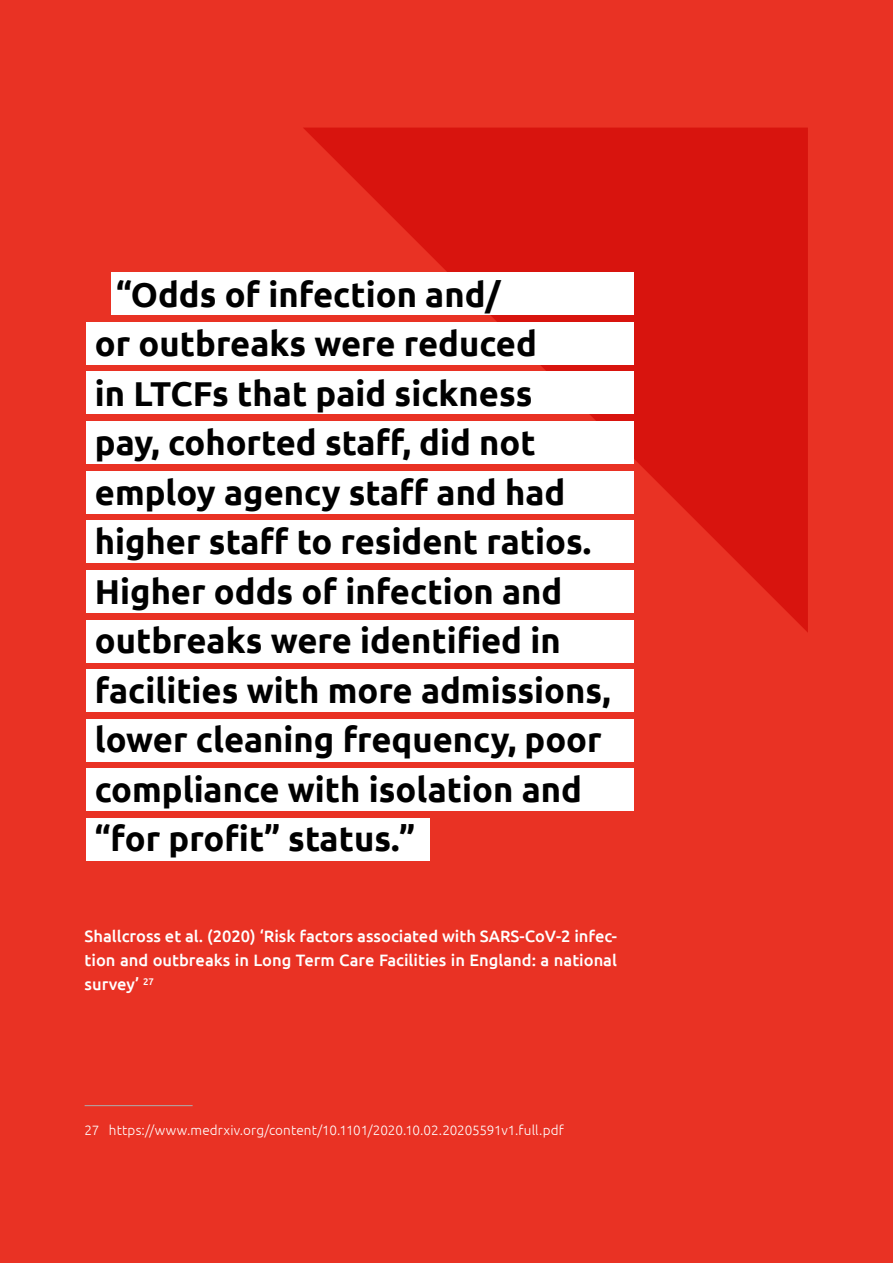
<style>
.page{position:relative;width:893px;height:1263px;background:#e93224}
.page>*{position:absolute;margin:0;border:0;box-sizing:border-box;transform-origin:0 0}
.Paragraph__general{font:700 34.5px/49.5px "Ubuntu";color:#000}
.Paragraph__general-2{font:500 16.5px/24px "Ubuntu";color:#fff;text-align:justify}
.Paragraph__footnote{font:300 13.5px "Ubuntu";letter-spacing:.005em;color:#fff}
</style>
<div class="page">
<svg style="left:303px;top:128px;width:505px;height:504px;fill:#d8140e"></svg>
<div style="left:111px;top:272px;width:523px;height:43px;background:#fff"></div>
<div style="left:86px;top:520px;width:548px;height:43px;background:#fff"></div>
<div style="left:86px;top:371px;width:548px;height:43px;background:#fff"></div>
<div style="left:86px;top:620px;width:548px;height:42px;background:#fff"></div>
<div style="left:86px;top:322px;width:548px;height:42px;background:#fff"></div>
<div style="left:86px;top:570px;width:548px;height:43px;background:#fff"></div>
<div style="left:86px;top:421px;width:548px;height:43px;background:#fff"></div>
<div style="left:86px;top:669px;width:548px;height:43px;background:#fff"></div>
<div style="left:86px;top:769px;width:548px;height:42px;background:#fff"></div>
<div style="left:86px;top:471px;width:548px;height:42px;background:#fff"></div>
<div style="left:86px;top:719px;width:548px;height:43px;background:#fff"></div>
<div style="left:86px;top:818px;width:344px;height:43px;background:#fff"></div>
<hr style="left:85px;top:1105px;width:108px;height:1px;background:#adadad">
<p class="Paragraph__general" style="left:95px;top:269px;width:517px;text-indent:21px">“Odds of infection and/<br>or outbreaks were reduced<br>in LTCFs that paid sickness<br>pay, cohorted staff, did not employ agency staff and had higher staff to resident ratios.<br>Higher odds of infection and outbreaks were identified in facilities with more admissions, lower cleaning frequency, poor compliance with isolation and “for profit” status.”</p>
<p class="Paragraph__general-2" style="left:85px;top:924px;width:534px">Shallcross et al. (2020) ‘Risk factors associated with SARS-CoV-2 infec&shy;tion and outbreaks in Long Term Care Facilities in England: a national survey’ <sup>27</sup></p>
<p class="Paragraph__footnote" style="left:85px;top:1122px;width:481px">27 https://www.medrxiv.org/content/10.1101/2020.10.02.20205591v1.full.pdf</p>
</div>
